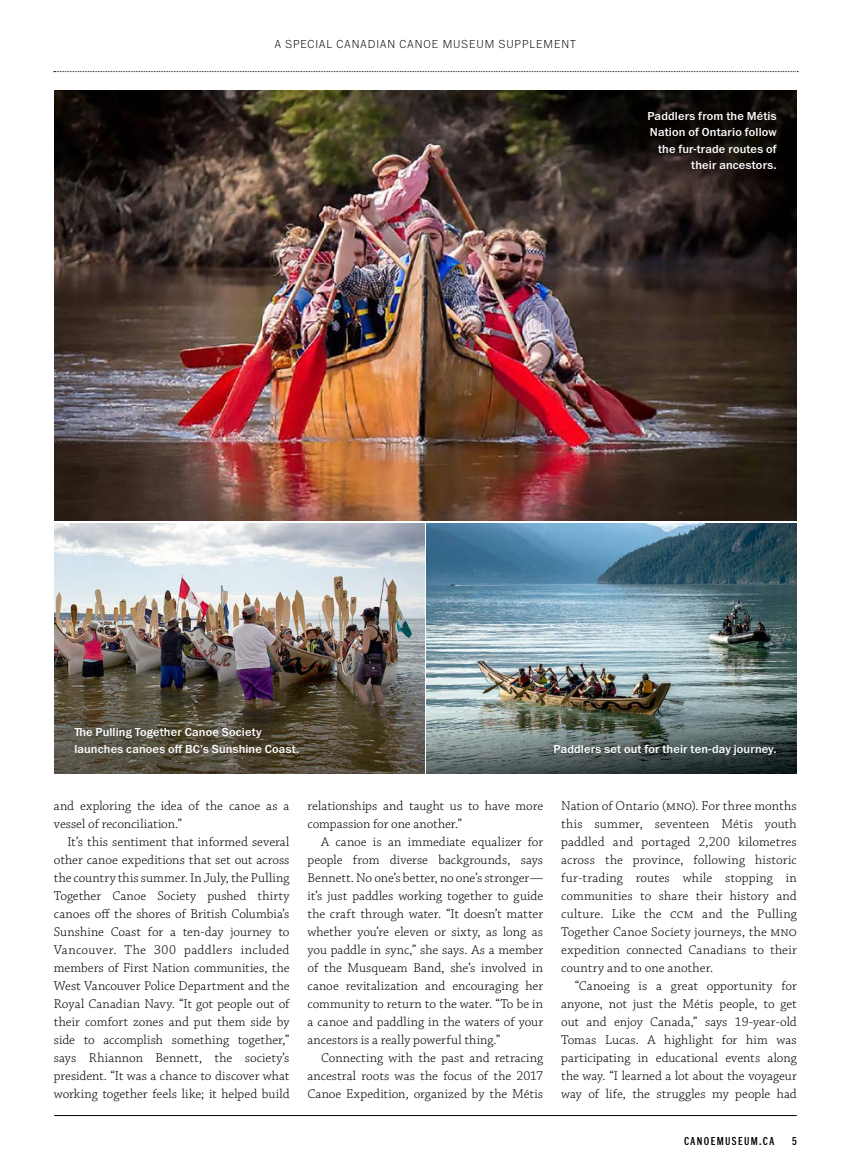
<style>
.page{position:relative;width:851px;height:1175px;background:#fff}
.page>*{position:absolute;margin:0;border:0;box-sizing:border-box;transform-origin:0 0}
.t1{font:300 13.5px/18px "Chaparral Pro";letter-spacing:.005em;color:#000;text-align:justify}
.t2{font:500 12px/16.5px "Franklin ITC Pro";letter-spacing:.01em;color:#fff;text-align:right}
.t3{font:100 12px "Franklin ITC Pro";letter-spacing:.085em;color:#000}
.t4{font:500 12px "Franklin Cond ITC Pro";letter-spacing:.115em;color:#000}
</style>
<div class="page">
<hr style="left:54px;top:1115px;width:742px;height:1px;background:#000">
<svg style="left:54px;top:71px;width:744px;height:1px"></svg>
<img style="left:54px;top:90px;width:742px;height:431px">
<img style="left:54px;top:524px;width:370px;height:249px">
<img style="left:427px;top:524px;width:369px;height:249px">
<p class="t3" style="left:275px;top:37px;width:302px">A SPECIAL CANADIAN CANOE MUSEUM SUPPLEMENT</p>
<p class="t2" style="left:647px;top:108px;width:131px">Paddlers from the Métis<br>Nation of Ontario follow the fur-trade routes of their ancestors.</p>
<p class="t2" style="left:74px;top:724px;width:226px;text-align:left">The Pulling Together Canoe Society launches canoes off BC’s Sunshine Coast.</p>
<p class="t2" style="left:553px;top:741px;width:225px">Paddlers set out for their ten-day journey.</p>
<p class="t1" style="left:54px;top:797px;width:237px">and exploring the idea of the canoe as a vessel of reconciliation.”</p>
<p class="t1" style="left:54px;top:833px;width:237px;text-indent:14px">It’s this sentiment that informed several other canoe expeditions that set out across the country this summer. In July, the Pulling Together Canoe Society pushed thirty canoes off the shores of British Columbia’s Sunshine Coast for a ten-day journey to Vancouver. The 300 paddlers included members of First Nation communities, the West Vancouver Police Department and the Royal Canadian Navy. “It got people out of their comfort zones and put them side by side to accomplish something together,” says Rhiannon Bennett, the society’s president. “It was a chance to discover what working together feels like; it helped build</p>
<p class="t1" style="left:307px;top:797px;width:237px">relationships and taught us to have more compassion for one another.”</p>
<p class="t1" style="left:307px;top:833px;width:237px;text-indent:14px">A canoe is an immediate equalizer for people from diverse backgrounds, says Bennett. No one’s better, no one’s stronger— it’s just paddles working together to guide the craft through water. “It doesn’t matter whether you’re eleven or sixty, as long as you paddle in sync,” she says. As a member of the Musqueam Band, she’s involved in canoe revitalization and encouraging her community to return to the water. “To be in a canoe and paddling in the waters of your ancestors is a really powerful thing.”</p>
<p class="t1" style="left:307px;top:1049px;width:237px;text-indent:14px">Connecting with the past and retracing ancestral roots was the focus of the 2017<br>Canoe Expedition, organized by the Métis</p>
<p class="t1" style="left:561px;top:797px;width:237px">Nation of Ontario (mno). For three months this summer, seventeen Métis youth paddled and portaged 2,200 kilometres across the province, following historic fur-trading routes while stopping in communities to share their history and culture. Like the ccm and the Pulling Together Canoe Society journeys, the mno expedition connected Canadians to their country and to one another.</p>
<p class="t1" style="left:561px;top:977px;width:237px;text-indent:14px">“Canoeing is a great opportunity for anyone, not just the Métis people, to get out and enjoy Canada,” says 19-year-old Tomas Lucas. A highlight for him was participating in educational events along the way. “I learned a lot about the voyageur way of life, the struggles my people had</p>
<p class="t4" style="left:684px;top:1134px;width:92px">CANOEMUSEUM.CA</p>
<p class="t4" style="left:792px;top:1134px;width:6px">5</p>
</div>
